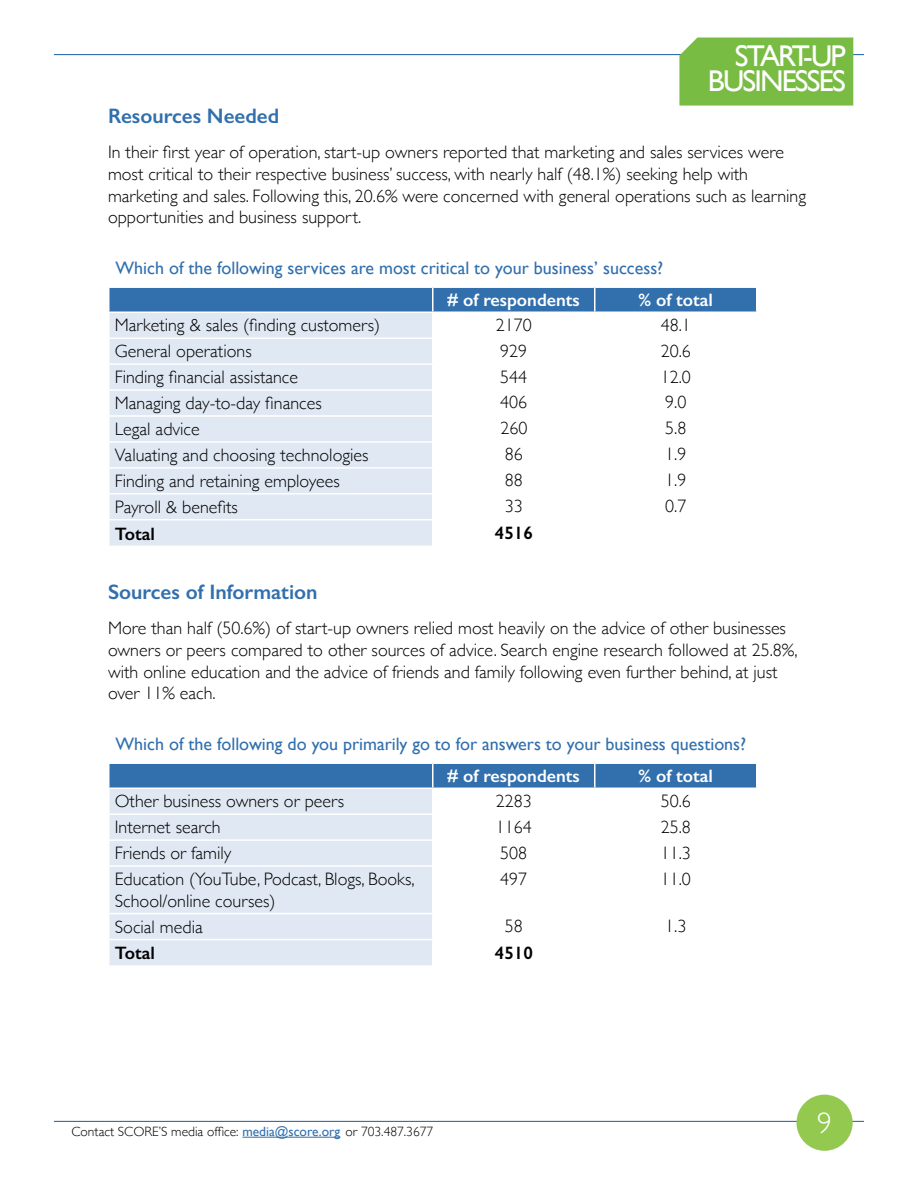
<style>
.page{position:relative;width:918px;height:1188px;background:#fff}
.page>*{position:absolute;margin:0;border:0;box-sizing:border-box;transform-origin:0 0}
.t1{font:30px/25.2px "Gill Sans";letter-spacing:-.06em;color:#fff;text-align:right}
.t2{font:300 30px "Gill Sans";color:#fff}
.t3{font:600 21px "Gill Sans";color:#316fad}
.t4{font:300 18px/21.6px "Gill Sans";color:#000}
.t5{font:18px "Gill Sans";color:#316fad}
.t6{font:600 18px "Gill Sans";color:#fff}
.t7{font:600 18px "Gill Sans";color:#000}
.t8{font:300 13.5px "Gill Sans";color:#000}
.s1{font-weight:400;color:#316fad}
</style>
<div class="page">
<hr style="left:54px;top:1121px;width:810px;height:1px;background:#316fad">
<hr style="left:54px;top:54px;width:810px;height:1px;background:#316fad">
<hr style="left:242px;top:1137px;width:98px;height:1px;background:#316fad">
<div style="left:796px;top:1095px;width:57px;height:56px;background:#93c94e;border-radius:50%"></div>
<div style="left:110px;top:288px;width:646px;height:24px;background:#316fad"></div>
<div style="left:110px;top:313px;width:322px;height:233px;background:#e0e9f3"></div>
<hr style="left:432px;top:288px;width:2px;height:24px;background:#fff">
<hr style="left:594px;top:288px;width:2px;height:24px;background:#fff">
<hr style="left:108px;top:337px;width:325px;height:2px;background:#fff">
<hr style="left:108px;top:363px;width:325px;height:2px;background:#fff">
<hr style="left:108px;top:389px;width:325px;height:2px;background:#fff">
<hr style="left:108px;top:415px;width:325px;height:2px;background:#fff">
<hr style="left:108px;top:441px;width:325px;height:2px;background:#fff">
<hr style="left:108px;top:467px;width:325px;height:2px;background:#fff">
<hr style="left:108px;top:493px;width:325px;height:2px;background:#fff">
<hr style="left:108px;top:519px;width:325px;height:1px;background:#fff">
<div style="left:110px;top:764px;width:646px;height:24px;background:#316fad"></div>
<div style="left:110px;top:789px;width:322px;height:176px;background:#e0e9f3"></div>
<hr style="left:432px;top:764px;width:2px;height:24px;background:#fff">
<hr style="left:594px;top:764px;width:2px;height:24px;background:#fff">
<hr style="left:108px;top:813px;width:325px;height:2px;background:#fff">
<hr style="left:108px;top:839px;width:325px;height:2px;background:#fff">
<hr style="left:108px;top:865px;width:325px;height:2px;background:#fff">
<hr style="left:108px;top:913px;width:325px;height:1px;background:#fff">
<hr style="left:108px;top:939px;width:325px;height:1px;background:#fff">
<div style="left:679px;top:38px;width:174px;height:68px;background:#79bc43"></div>
<h1 class="t1" style="left:708px;top:43px;width:139px">START-UP<br>BUSINESSES</h1>
<p class="t3" style="left:108px;top:103px;width:173px">Resources Needed</p>
<p class="t4" style="left:108px;top:141px;width:700px">In their first year of operation, start-up owners reported that marketing and sales services were most critical to their respective business’ success, with nearly half (48.1%) seeking help with marketing and sales. Following this, 20.6% were concerned with general operations such as learning opportunities and business support.</p>
<p class="t5" style="left:116px;top:257px;width:549px">Which of the following services are most critical to your business’ success?</p>
<p class="t6" style="left:448px;top:289px;width:134px"># of respondents</p>
<p class="t6" style="left:638px;top:289px;width:76px">% of total</p>
<p class="t4" style="left:115px;top:314px;width:267px">Marketing &amp; sales (finding customers)</p>
<p class="t4" style="left:496px;top:313px;width:37px">2170</p>
<p class="t4" style="left:661px;top:313px;width:32px">48.1</p>
<p class="t4" style="left:115px;top:340px;width:138px">General operations</p>
<p class="t4" style="left:500px;top:339px;width:28px">929</p>
<p class="t4" style="left:661px;top:339px;width:32px">20.6</p>
<p class="t4" style="left:115px;top:366px;width:185px">Finding financial assistance</p>
<p class="t4" style="left:500px;top:365px;width:28px">544</p>
<p class="t4" style="left:661px;top:365px;width:32px">12.0</p>
<p class="t4" style="left:115px;top:392px;width:208px">Managing day-to-day finances</p>
<p class="t4" style="left:500px;top:391px;width:28px">406</p>
<p class="t4" style="left:665px;top:391px;width:23px">9.0</p>
<p class="t4" style="left:115px;top:418px;width:86px">Legal advice</p>
<p class="t4" style="left:500px;top:417px;width:28px">260</p>
<p class="t4" style="left:665px;top:417px;width:23px">5.8</p>
<p class="t4" style="left:115px;top:444px;width:255px">Valuating and choosing technologies</p>
<p class="t4" style="left:505px;top:443px;width:19px">86</p>
<p class="t4" style="left:665px;top:443px;width:23px">1.9</p>
<p class="t4" style="left:115px;top:470px;width:226px">Finding and retaining employees</p>
<p class="t4" style="left:505px;top:469px;width:19px">88</p>
<p class="t4" style="left:665px;top:469px;width:23px">1.9</p>
<p class="t4" style="left:115px;top:495px;width:125px">Payroll &amp; benefits</p>
<p class="t4" style="left:505px;top:495px;width:19px">33</p>
<p class="t4" style="left:665px;top:495px;width:23px">0.7</p>
<p class="t7" style="left:115px;top:523px;width:42px">Total</p>
<p class="t7" style="left:495px;top:522px;width:40px">4516</p>
<p class="t3" style="left:108px;top:579px;width:211px">Sources of Information</p>
<p class="t4" style="left:108px;top:617px;width:691px">More than half (50.6%) of start-up owners relied most heavily on the advice of other businesses owners or peers compared to other sources of advice. Search engine research followed at 25.8%, with online education and the advice of friends and family following even further behind, at just over 11% each.</p>
<p class="t5" style="left:116px;top:733px;width:632px">Which of the following do you primarily go to for answers to your business questions?</p>
<p class="t6" style="left:448px;top:765px;width:134px"># of respondents</p>
<p class="t6" style="left:638px;top:765px;width:76px">% of total</p>
<p class="t4" style="left:115px;top:790px;width:231px">Other business owners or peers</p>
<p class="t4" style="left:496px;top:789px;width:37px">2283</p>
<p class="t4" style="left:661px;top:789px;width:32px">50.6</p>
<p class="t4" style="left:115px;top:816px;width:107px">Internet search</p>
<p class="t4" style="left:496px;top:815px;width:37px">1164</p>
<p class="t4" style="left:661px;top:815px;width:32px">25.8</p>
<p class="t4" style="left:115px;top:842px;width:118px">Friends or family</p>
<p class="t4" style="left:500px;top:841px;width:28px">508</p>
<p class="t4" style="left:661px;top:841px;width:32px">11.3</p>
<p class="t4" style="left:115px;top:868px;width:301px">Education (YouTube, Podcast, Blogs, Books,<br>School/online courses)</p>
<p class="t4" style="left:500px;top:867px;width:28px">497</p>
<p class="t4" style="left:661px;top:867px;width:32px">11.0</p>
<p class="t4" style="left:115px;top:915px;width:89px">Social media</p>
<p class="t4" style="left:505px;top:915px;width:19px">58</p>
<p class="t4" style="left:665px;top:915px;width:23px">1.3</p>
<p class="t7" style="left:115px;top:942px;width:42px">Total</p>
<p class="t7" style="left:495px;top:942px;width:40px">4510</p>
<p class="t8" style="left:72px;top:1121px;width:363px">Contact SCORE’S media office: <span class="s1">media@score.org</span> or 703.487.3677</p>
<h1 class="t2" style="left:817px;top:1099px;width:16px">9</h1>
</div>
